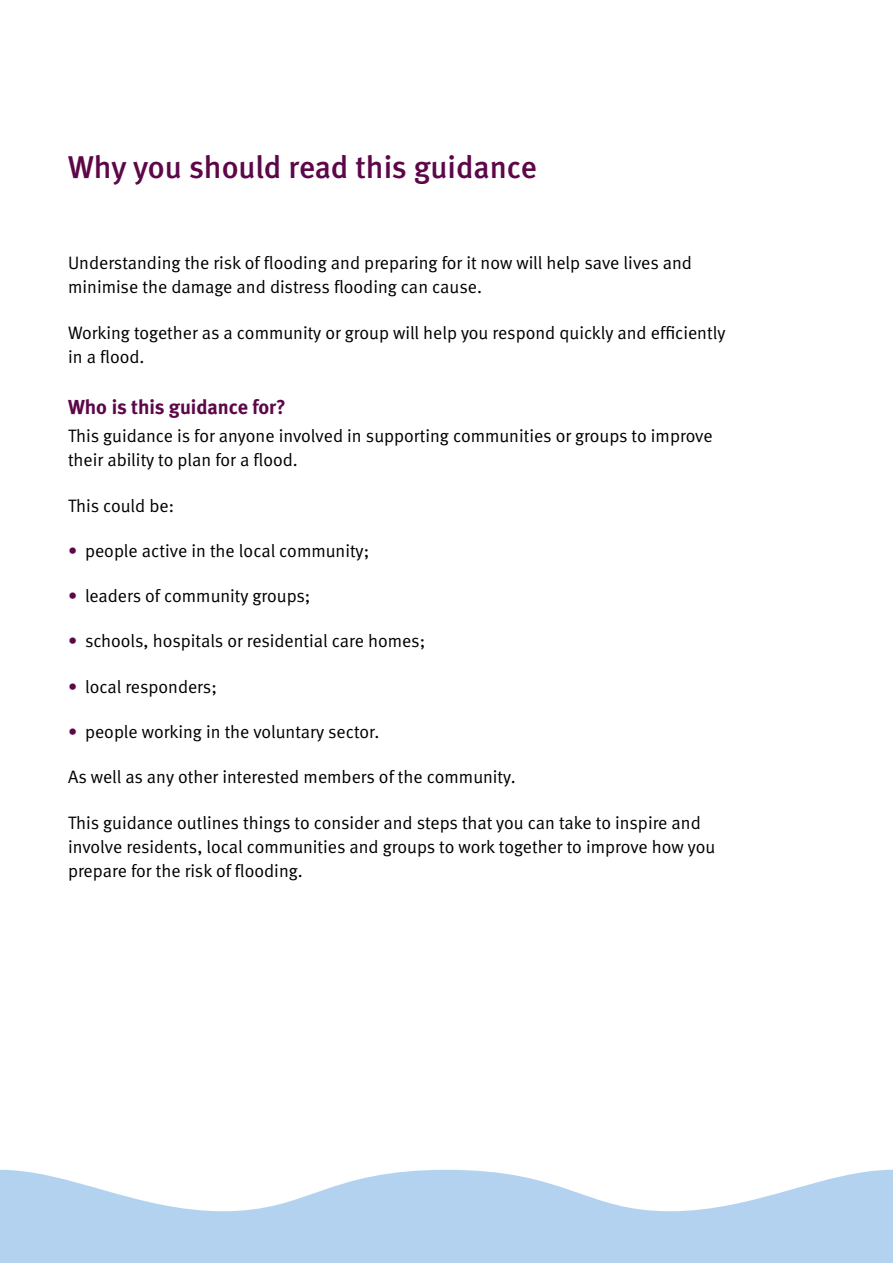
<style>
.page{position:relative;width:893px;height:1263px;background:#fff}
.page>*{position:absolute;margin:0;border:0;box-sizing:border-box;transform-origin:0 0}
.t1{font:500 31.5px "EA Meta";color:#5d0749}
.t2{font:700 20.25px "EA Meta";color:#5d0749}
.t3{font:18px/24px "EA Meta Normal";color:#000}
.s1{color:#5d0749}
</style>
<div class="page">
<svg style="left:0;top:1170px;width:893px;height:93px;fill:#b2d2f0"></svg>
<h1 class="t1" style="left:68px;top:149px;width:470px">Why you should read this guidance</h1>
<p class="t3" style="left:68px;top:251px;width:625px">Understanding the risk of flooding and preparing for it now will help save lives and minimise the damage and distress flooding can cause.</p>
<p class="t3" style="left:68px;top:320px;width:659px">Working together as a community or group will help you respond quickly and efficiently in a flood.</p>
<p class="t2" style="left:68px;top:395px;width:219px">Who is this guidance for?</p>
<p class="t3" style="left:68px;top:424px;width:646px">This guidance is for anyone involved in supporting communities or groups to improve their ability to plan for a flood.</p>
<p class="t3" style="left:68px;top:493px;width:108px">This could be:</p>
<p class="t3" style="left:68px;top:538px;width:303px"><span class="s1">•</span> people active in the local community;</p>
<p class="t3" style="left:68px;top:584px;width:244px"><span class="s1">•</span> leaders of community groups;</p>
<p class="t3" style="left:68px;top:629px;width:359px"><span class="s1">•</span> schools, hospitals or residential care homes;</p>
<p class="t3" style="left:68px;top:674px;width:150px"><span class="s1">•</span> local responders;</p>
<p class="t3" style="left:68px;top:719px;width:313px"><span class="s1">•</span> people working in the voluntary sector.</p>
<p class="t3" style="left:68px;top:765px;width:449px">As well as any other interested members of the community.</p>
<p class="t3" style="left:68px;top:810px;width:649px">This guidance outlines things to consider and steps that you can take to inspire and involve residents, local communities and groups to work together to improve how you prepare for the risk of flooding.</p>
</div>
